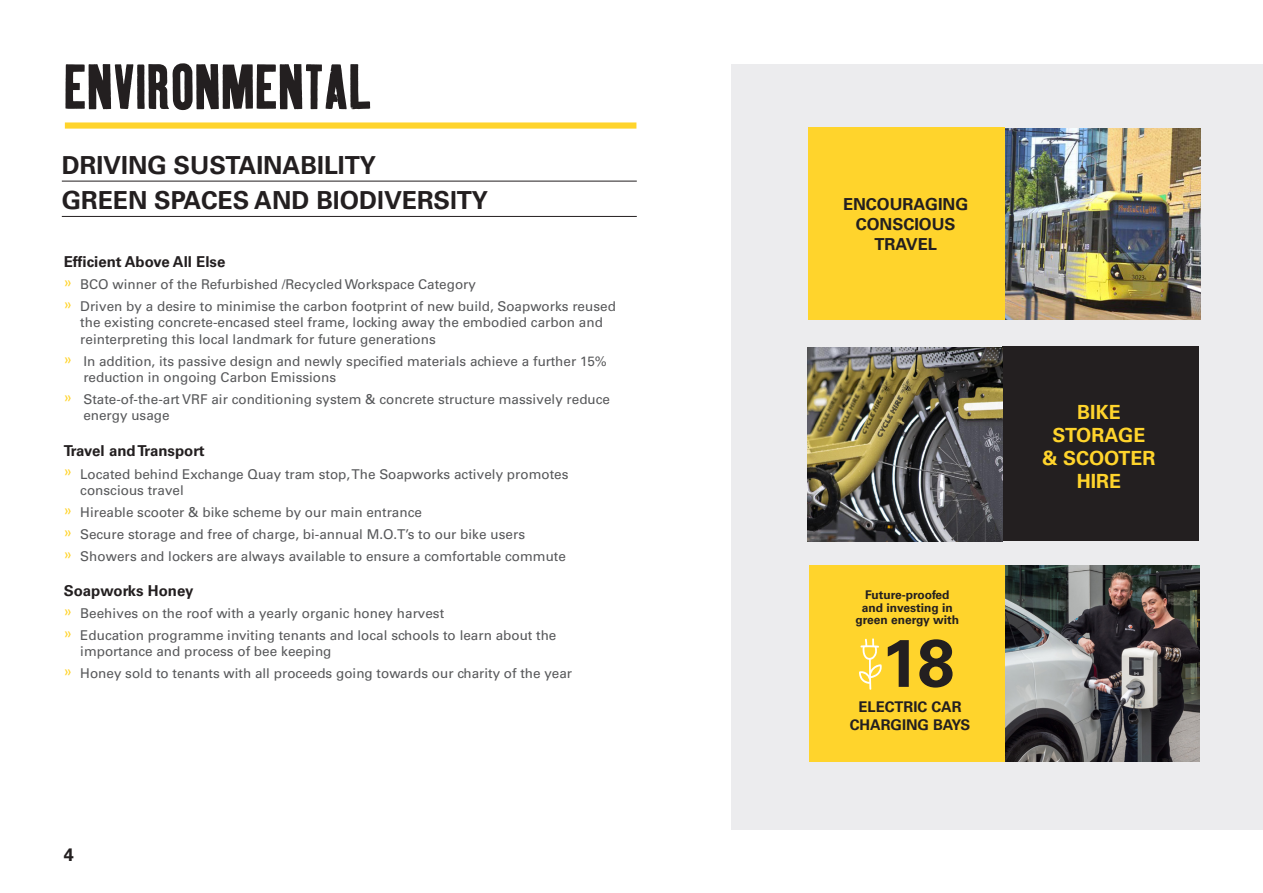
<style>
.page{position:relative;width:1263px;height:893px;background:#fff}
.page>*{position:absolute;margin:0;border:0;box-sizing:border-box;transform-origin:0 0}
.t1{font:700 66.9px "Univers LT Std";color:#231f20}
.t2{font:61.5px "Kipp No 1";color:#231f20}
.t3{font:700 24.9px/35.2px "Univers LT Std";color:#231f20}
.t4{font:700 19.5px/23.1px "Univers LT Std";color:#ffd42c;text-align:center}
.t5{font:700 18px "Univers LT Std";color:#231f20}
.t6{font:700 16.5px/19.8px "Univers LT Std";color:#231f20;text-align:center}
.t7{font:700 15px "Univers LT Std";color:#231f20}
.t8{font:700 14.7px/17.7px "Univers LT Std";color:#231f20;text-align:center}
.t9{font:13.5px/22.2px "Univers LT Std";color:#57585a}
.t10{font:700 12px/12.9px "Univers LT Std";color:#231f20;text-align:center}
</style>
<div class="page">
<div style="left:731px;top:64px;width:532px;height:765px;background:#ececee"></div>
<hr style="left:62px;top:181px;width:575px;height:1px;background:#231f20">
<hr style="left:62px;top:216px;width:575px;height:1px;background:#231f20">
<div style="left:65px;top:122px;width:571px;height:7px;background:#ffd42c"></div>
<div style="left:808px;top:128px;width:197px;height:192px;background:#ffd42c"></div>
<img style="left:1005px;top:566px;width:194px;height:196px">
<img style="left:1005px;top:128px;width:196px;height:192px">
<div style="left:809px;top:566px;width:196px;height:196px;background:#ffd42c"></div>
<svg style="left:859px;top:638px;width:23px;height:52px"></svg>
<div style="left:1002px;top:347px;width:197px;height:194px;background:#231f20"></div>
<img style="left:808px;top:347px;width:194px;height:194px">
<h2 class="t2" style="left:64px;top:49px;width:310px">ENVlRONMENTAL</h2>
<h3 class="t3" style="left:62px;top:148px;width:428px">DRIVING SUSTAINABILITY<br>GREEN SPACES AND BlODlVERSlTY</h3>
<p class="t7" style="left:64px;top:253px;width:163px">Efficient Above All Else</p>
<p class="t9" style="left:64px;top:273px;width:554px"><sup>»</sup> BCO winner of the Refurbished /Recycled Workspace Category<br><sup>»</sup> Driven by a desire to minimise the carbon footprint of new build, Soapworks reused</p>
<p class="t9" style="left:80px;top:315px;width:524px;line-height:16.2px">the existing concrete-encased steel frame, locking away the embodied carbon and reinterpreting this local landmark for future generations</p>
<p class="t9" style="left:83px;top:353px;width:525px;line-height:16.2px;text-indent:-20px"><sup>»</sup> In addition, its passive design and newly specified materials achieve a further 15% reduction in ongoing Carbon Emissions</p>
<p class="t9" style="left:83px;top:391px;width:528px;line-height:16.2px;text-indent:-20px"><sup>»</sup> State-of-the-art VRF air conditioning system &amp; concrete structure massively reduce energy usage</p>
<p class="t7" style="left:64px;top:442px;width:142px">Travel and Transport</p>
<p class="t9" style="left:80px;top:466px;width:490px;line-height:16.2px;text-indent:-16px"><sup>»</sup> Located behind Exchange Quay tram stop, The Soapworks actively promotes conscious travel</p>
<p class="t9" style="left:64px;top:501px;width:504px"><sup>»</sup> Hireable scooter &amp; bike scheme by our main entrance<br><sup>»</sup> Secure storage and free of charge, bi-annual M.O.T’s to our bike users<br><sup>»</sup> Showers and lockers are always available to ensure a comfortable commute</p>
<p class="t7" style="left:64px;top:582px;width:131px">Soapworks Honey</p>
<p class="t9" style="left:64px;top:602px;width:494px"><sup>»</sup> Beehives on the roof with a yearly organic honey harvest<br><sup>»</sup> Education programme inviting tenants and local schools to learn about the</p>
<p class="t9" style="left:64px;top:640px;width:510px;text-indent:16px">importance and process of bee keeping<br><sup>»</sup> Honey sold to tenants with all proceeds going towards our charity of the year</p>
<h3 class="t5" style="left:64px;top:844px;width:12px">4</h3>
<p class="t6" style="left:843px;top:194px;width:127px">ENCOURAGING<br>CONSCIOUS<br>TRAVEL</p>
<p class="t10" style="left:855px;top:588px;width:105px">Future-proofed and investing in green energy with</p>
<h1 class="t1" style="left:881px;top:624px;width:75px">18</h1>
<p class="t8" style="left:850px;top:698px;width:122px">ELECTRIC CAR<br>CHARGING BAYS</p>
<h3 class="t4" style="left:1042px;top:401px;width:115px">BIKE<br>STORAGE<br>&amp; SCOOTER<br>HIRE</h3>
</div>
